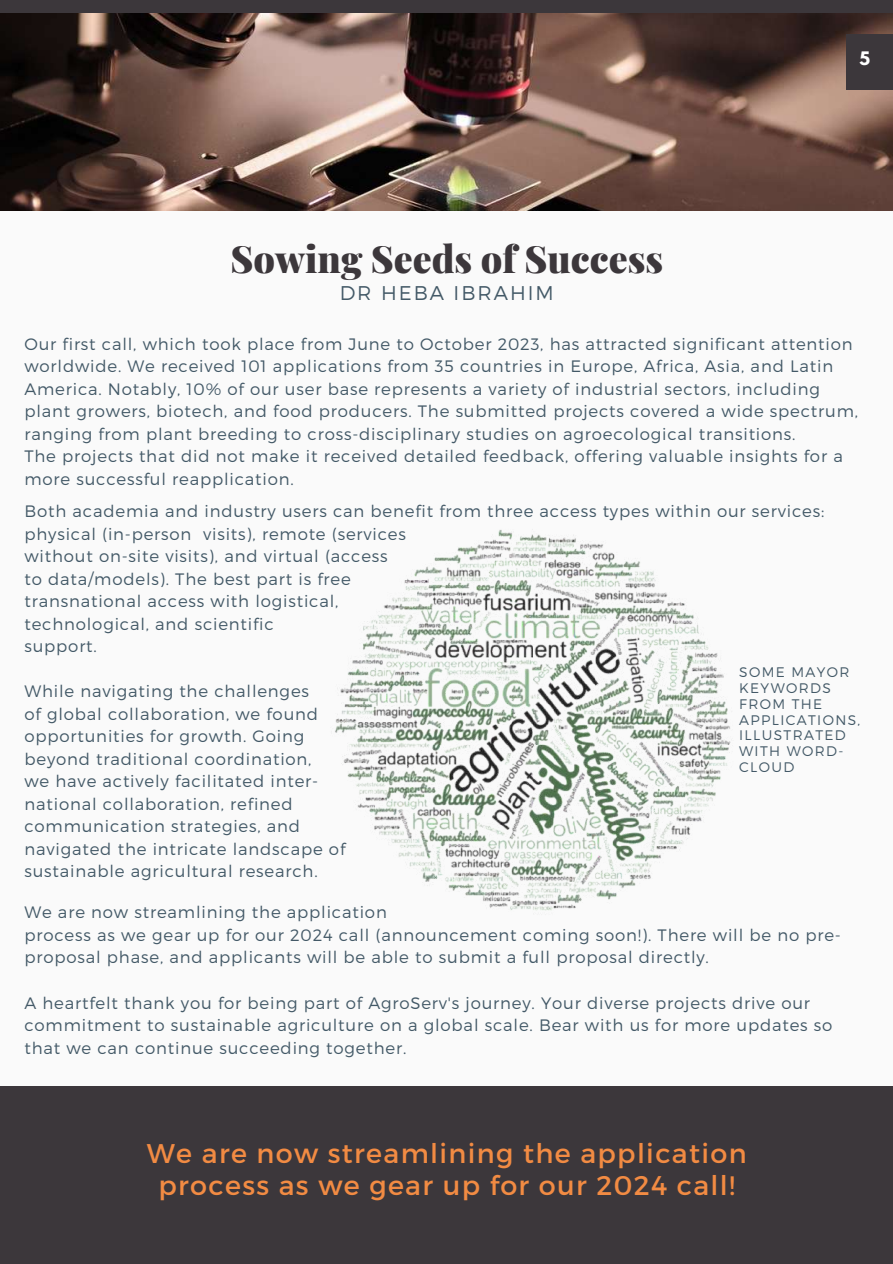
<style>
.page{position:relative;width:893px;height:1264px;background:#fff}
.page>*{position:absolute;margin:0;border:0;box-sizing:border-box;transform-origin:0 0}
.t1{font:900 37.65px "Playfair Display";color:#3c373b}
.t2{font:27px/31.5px "Montserrat";letter-spacing:.05em;color:#f28b43;text-align:center}
.t3{font:300 19.8px "Montserrat";letter-spacing:.1em;color:#435967}
.t4{font:300 16.5px/22.5px "Montserrat";letter-spacing:.05em;color:#435967}
.t5{font:700 16.5px "League Spartan";color:#fff}
.t6{font:300 13.8px/15.8px "Montserrat";letter-spacing:.1em;color:#435967}
</style>
<div class="page">
<div style="left:0;top:0;width:892px;height:1263px;background:#fafafa"></div>
<div style="left:0;top:1086px;width:892px;height:177px;background:#3c373b"></div>
<img style="left:0;top:12px;width:892px;height:198px">
<img style="left:335px;top:530px;width:396px;height:381px">
<div style="left:846px;top:34px;width:46px;height:55px;background:#3c373b"></div>
<div style="left:0;top:0;width:892px;height:12px;background:#3c373b"></div>
<p class="t5" style="left:859px;top:51px;width:12px">5</p>
<h1 class="t1" style="left:230px;top:232px;width:434px">Sowing Seeds of Success</h1>
<p class="t3" style="left:339px;top:280px;width:216px">DR HEBA IBRAHIM</p>
<p class="t4" style="left:24px;top:331px;width:835px">Our first call, which took place from June to October 2023, has attracted significant attention worldwide. We received 101 applications from 35 countries in Europe, Africa, Asia, and Latin America. Notably, 10% of our user base represents a variety of industrial sectors, including plant growers, biotech, and food producers. The submitted projects covered a wide spectrum, ranging from plant breeding to cross-disciplinary studies on agroecological transitions.<br>The projects that did not make it received detailed feedback, offering valuable insights for a more successful reapplication.</p>
<p class="t4" style="left:24px;top:499px;width:801px">Both academia and industry users can benefit from three access types within our services: physical (in-person visits), remote (services<br>without on-site visits), and virtual (access<br>to data/models). The best part is free<br>transnational access with logistical,<br>technological, and scientific<br>support.</p>
<p class="t4" style="left:24px;top:679px;width:322px">While navigating the challenges<br>of global collaboration, we found opportunities for growth. Going beyond traditional coordination,<br>we have actively facilitated inter&shy;national collaboration, refined communication strategies, and navigated the intricate landscape of sustainable agricultural research.</p>
<p class="t6" style="left:739px;top:664px;width:123px">SOME MAYOR<br>KEYWORDS<br>FROM THE<br>APPLICATIONS,<br>ILLUSTRATED<br>WITH WORD-<br>CLOUD</p>
<p class="t4" style="left:24px;top:900px;width:818px">We are now streamlining the application<br>process as we gear up for our 2024 call (announcement coming soon!). There will be no pre&shy;proposal phase, and applicants will be able to submit a full proposal directly.</p>
<p class="t4" style="left:24px;top:990px;width:809px">A heartfelt thank you for being part of AgroServ's journey. Your diverse projects drive our commitment to sustainable agriculture on a global scale. Bear with us for more updates so that we can continue succeeding together.</p>
<h2 class="t2" style="left:147px;top:1136px;width:601px">We are now streamlining the application process as we gear up for our 2024 call!</h2>
</div>
